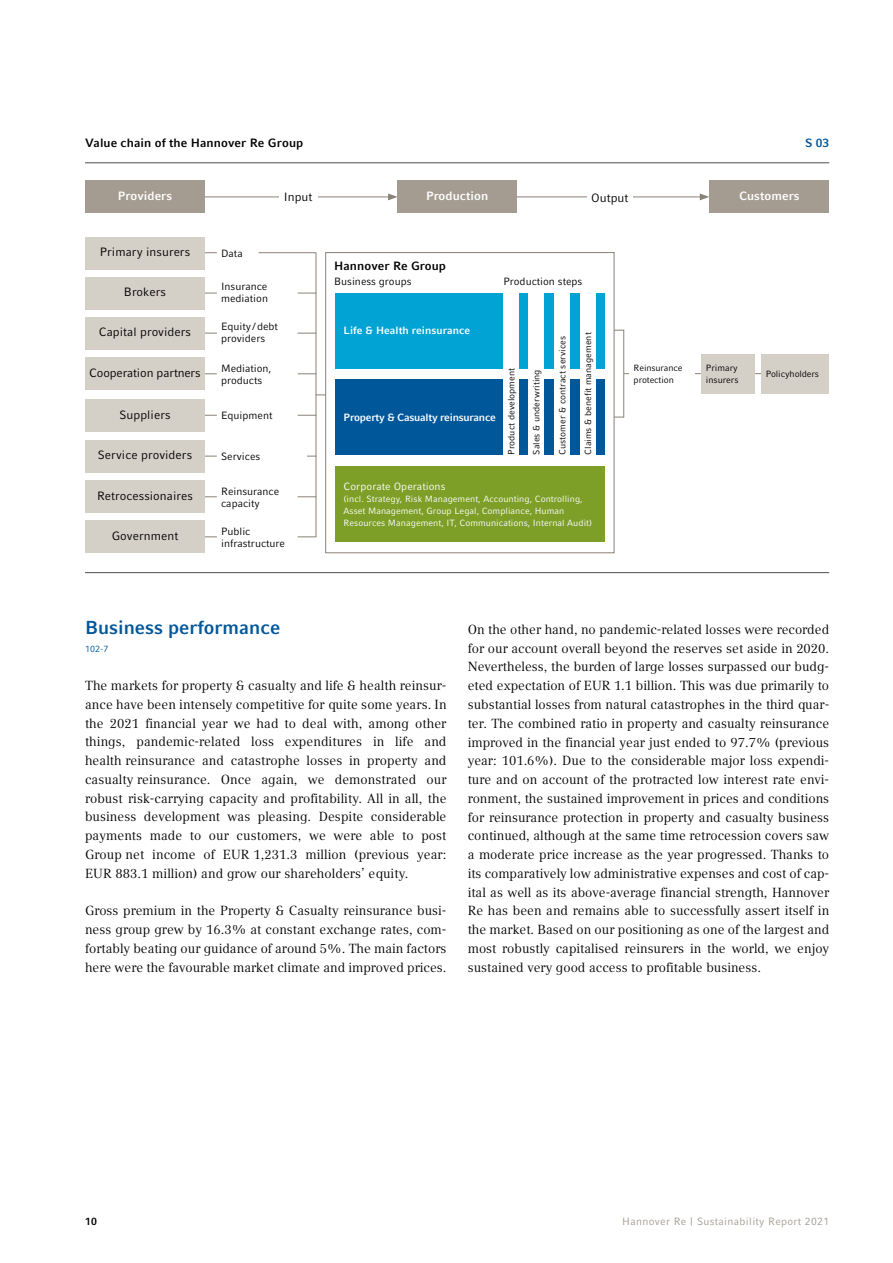
<style>
.page{position:relative;width:893px;height:1263px;background:#fff}
.page>*{position:absolute;margin:0;border:0;box-sizing:border-box;transform-origin:0 0}
.t1{font:700 18.75px "Compatil Fact LT Pro";color:#00579a}
.t2{font:13.2px/18.8px "Compatil Text LT Pro";color:#000;text-align:justify}
.t3{font:12px "Compatil Fact LT Pro";letter-spacing:.005em;color:#000}
.t4{font:700 12px "Compatil Fact LT Pro";letter-spacing:.005em;color:#000}
.t5{font:700 12px "Compatil Fact LT Pro";letter-spacing:.005em;color:#fff}
.t6{font:700 12px "Compatil Fact LT Pro";color:#00579a}
.t7{font:10.5px/12px "Compatil Fact LT Pro";color:#000}
.t8{font:10.5px "Compatil Fact LT Pro";letter-spacing:.03em;color:#a49c91}
.t9{font:700 10.5px "Compatil Fact LT Pro";letter-spacing:-.02em;color:#fff}
.t10{font:700 10.5px "Compatil Fact LT Pro";letter-spacing:.005em;color:#fff}
.t11{font:10.5px "Compatil Fact LT Pro";letter-spacing:.005em;color:#fff}
.t12{font:700 10.5px "Compatil Fact LT Pro";color:#000}
.t13{font:9px/12px "Compatil Fact LT Pro";letter-spacing:.005em;color:#fff}
.t14{font:9px/12px "Compatil Fact LT Pro";letter-spacing:.005em;color:#000}
.t15{font:9px "Compatil Fact LT Pro";color:#00579a}
</style>
<div class="page">
<hr style="left:182px;top:252px;width:35px;height:1px;background:#8a8276">
<hr style="left:182px;top:373px;width:35px;height:1px;background:#8a8276">
<hr style="left:182px;top:496px;width:35px;height:1px;background:#8a8276">
<hr style="left:182px;top:536px;width:35px;height:1px;background:#8a8276">
<hr style="left:182px;top:415px;width:35px;height:1px;background:#8a8276">
<hr style="left:182px;top:456px;width:35px;height:1px;background:#8a8276">
<hr style="left:182px;top:293px;width:35px;height:1px;background:#8a8276">
<hr style="left:182px;top:333px;width:35px;height:1px;background:#8a8276">
<hr style="left:199px;top:197px;width:191px;height:1px;background:#8a8276">
<svg style="left:388px;top:193px;width:9px;height:7px"></svg>
<hr style="left:510px;top:197px;width:192px;height:1px;background:#8a8276">
<svg style="left:700px;top:193px;width:9px;height:7px"></svg>
<div style="left:85px;top:181px;width:120px;height:32px;background:#a49c91"></div>
<div style="left:279px;top:182px;width:38px;height:30px;background:#fff"></div>
<div style="left:587px;top:183px;width:46px;height:30px;background:#fff"></div>
<div style="left:397px;top:181px;width:120px;height:32px;background:#a49c91"></div>
<div style="left:709px;top:181px;width:120px;height:32px;background:#a49c91"></div>
<div style="left:85px;top:237px;width:120px;height:32px;background:#d4cfc7"></div>
<div style="left:85px;top:277px;width:120px;height:32px;background:#d4cfc7"></div>
<div style="left:85px;top:317px;width:120px;height:32px;background:#d4cfc7"></div>
<div style="left:85px;top:399px;width:120px;height:32px;background:#d4cfc7"></div>
<div style="left:85px;top:440px;width:120px;height:32px;background:#d4cfc7"></div>
<div style="left:85px;top:481px;width:120px;height:32px;background:#d4cfc7"></div>
<div style="left:85px;top:521px;width:120px;height:32px;background:#d4cfc7"></div>
<div style="left:85px;top:358px;width:120px;height:32px;background:#d4cfc7"></div>
<hr style="left:259px;top:252px;width:57px;height:1px;background:#8a8276">
<svg style="left:298px;top:373px;width:18px;height:1px"></svg>
<svg style="left:298px;top:496px;width:18px;height:1px"></svg>
<svg style="left:298px;top:536px;width:18px;height:1px"></svg>
<svg style="left:298px;top:415px;width:18px;height:1px"></svg>
<svg style="left:298px;top:293px;width:18px;height:1px"></svg>
<svg style="left:297px;top:333px;width:19px;height:1px"></svg>
<hr style="left:316px;top:253px;width:1px;height:284px;background:#8a8276">
<div style="left:325px;top:252px;width:289px;height:301px;border:1px solid #8a8276"></div>
<div style="left:335px;top:293px;width:270px;height:75px;background:#00a3d4"></div>
<div style="left:335px;top:380px;width:270px;height:75px;background:#00579a"></div>
<div style="left:335px;top:466px;width:270px;height:75px;background:#7d9f28"></div>
<div style="left:503px;top:289px;width:16px;height:170px;background:#fff"></div>
<div style="left:529px;top:289px;width:15px;height:170px;background:#fff"></div>
<div style="left:554px;top:289px;width:16px;height:170px;background:#fff"></div>
<div style="left:580px;top:289px;width:15px;height:170px;background:#fff"></div>
<hr style="left:623px;top:330px;width:1px;height:87px;background:#8a8276">
<hr style="left:624px;top:373px;width:181px;height:1px;background:#8a8276">
<div style="left:629px;top:354px;width:66px;height:39px;background:#fff"></div>
<div style="left:762px;top:354px;width:67px;height:39px;background:#d4cfc7"></div>
<div style="left:702px;top:354px;width:53px;height:39px;background:#d4cfc7"></div>
<hr style="left:85px;top:572px;width:744px;height:1px;background:#4e4e4d">
<hr style="left:85px;top:162px;width:744px;height:1px;background:#4e4e4d">
<p class="t4" style="left:85px;top:136px;width:220px">Value chain of the Hannover Re Group</p>
<p class="t6" style="left:805px;top:136px;width:26px">S 03</p>
<p class="t5" style="left:118px;top:189px;width:56px">Providers</p>
<p class="t3" style="left:284px;top:190px;width:30px">Input</p>
<p class="t5" style="left:426px;top:189px;width:64px">Production</p>
<p class="t3" style="left:591px;top:191px;width:39px">Output</p>
<p class="t5" style="left:739px;top:189px;width:62px">Customers</p>
<p class="t3" style="left:100px;top:245px;width:92px">Primary insurers</p>
<p class="t3" style="left:124px;top:285px;width:44px">Brokers</p>
<p class="t3" style="left:99px;top:325px;width:94px">Capital providers</p>
<p class="t3" style="left:89px;top:366px;width:113px">Cooperation partners</p>
<p class="t3" style="left:119px;top:407px;width:53px">Suppliers</p>
<p class="t3" style="left:98px;top:448px;width:96px">Service providers</p>
<p class="t3" style="left:97px;top:489px;width:97px">Retrocessionaires</p>
<p class="t3" style="left:112px;top:529px;width:68px">Government</p>
<p class="t7" style="left:221px;top:247px;width:23px">Data</p>
<p class="t7" style="left:221px;top:280px;width:48px">Insurance mediation</p>
<p class="t7" style="left:221px;top:321px;width:58px">Equity/debt providers</p>
<p class="t7" style="left:221px;top:362px;width:52px">Mediation, products</p>
<p class="t7" style="left:221px;top:409px;width:53px">Equipment</p>
<p class="t7" style="left:221px;top:450px;width:41px">Services</p>
<p class="t7" style="left:221px;top:485px;width:60px">Reinsurance capacity</p>
<p class="t7" style="left:221px;top:525px;width:65px">Public infrastructure</p>
<p class="t4" style="left:334px;top:259px;width:113px">Hannover Re Group</p>
<p class="t7" style="left:334px;top:275px;width:79px">Business groups</p>
<p class="t7" style="left:503px;top:275px;width:80px">Production steps</p>
<p class="t10" style="left:344px;top:325px;width:128px">Life &amp; Health reinsurance</p>
<p class="t14" style="left:556px;top:455px;width:120px;rotate:-90deg">Customer &amp; contract services</p>
<p class="t14" style="left:582px;top:455px;width:124px;rotate:-90deg">Claims &amp; benefit management</p>
<p class="t14" style="left:505px;top:455px;width:88px;rotate:-90deg">Product development</p>
<p class="t14" style="left:530px;top:455px;width:87px;rotate:-90deg">Sales &amp; underwriting</p>
<p class="t9" style="left:344px;top:411px;width:154px">Property &amp; Casualty reinsurance</p>
<p class="t11" style="left:344px;top:480px;width:103px">Corporate Operations</p>
<p class="t13" style="left:344px;top:493px;width:250px">(incl. Strategy, Risk Management, Accounting, Controlling,<br>Asset Management, Group Legal, Compliance, Human<br>Resources Management, IT, Communications, Internal Audit)</p>
<p class="t14" style="left:634px;top:362px;width:50px">Reinsurance protection</p>
<p class="t14" style="left:766px;top:368px;width:55px">Policyholders</p>
<p class="t14" style="left:706px;top:362px;width:34px">Primary insurers</p>
<h1 class="t1" style="left:85px;top:616px;width:197px">Business performance</h1>
<p class="t15" style="left:85px;top:644px;width:25px">102-7</p>
<p class="t2" style="left:85px;top:676px;width:363px">The markets for property &amp; casualty and life &amp; health reinsur&shy;ance have been intensely competitive for quite some years. In the 2021 financial year we had to deal with, among other things, pandemic-related loss expenditures in life and health reinsurance and catastrophe losses in property and casualty reinsurance. Once again, we demonstrated our robust risk-carrying capacity and profitability. All in all, the business development was pleasing. Despite considerable payments made to our customers, we were able to post Group net income of EUR 1,231.3 million (previous year:<br>EUR 883.1 -million) and grow our shareholders’ equity.</p>
<p class="t2" style="left:85px;top:901px;width:363px">Gross premium in the Property &amp; Casualty reinsurance busi&shy;ness group grew by 16.3% at constant exchange rates, com&shy;fortably beating our guidance of around 5%. The main factors here were the favourable market climate and improved prices.</p>
<p class="t2" style="left:468px;top:620px;width:363px">On the other hand, no pandemic-related losses were recorded for our account overall beyond the reserves set aside in 2020.<br>Nevertheless, the burden of large losses surpassed our budg&shy;eted expectation of EUR 1.1 billion. This was due primarily to substantial losses from natural catastrophes in the third quar&shy;ter. The combined ratio in property and casualty reinsurance improved in the financial year just ended to 97.7% (previous year: 101.6%). Due to the considerable major loss expendi&shy;ture and on account of the protracted low interest rate envi&shy;ronment, the sustained improvement in prices and conditions for reinsurance protection in property and casualty business continued, although at the same time retrocession covers saw a moderate price increase as the year progressed. Thanks to its comparatively low administrative expenses and cost of cap&shy;ital as well as its above-average financial strength, Hannover Re has been and remains able to successfully assert itself in the market. Based on our positioning as one of the largest and most robustly capitalised reinsurers in the world, we enjoy sustained very good access to profitable business.</p>
<p class="t12" style="left:85px;top:1215px;width:13px">10</p>
<p class="t8" style="left:622px;top:1215px;width:208px">Hannover Re | Sustainability Report 2021</p>
</div>
